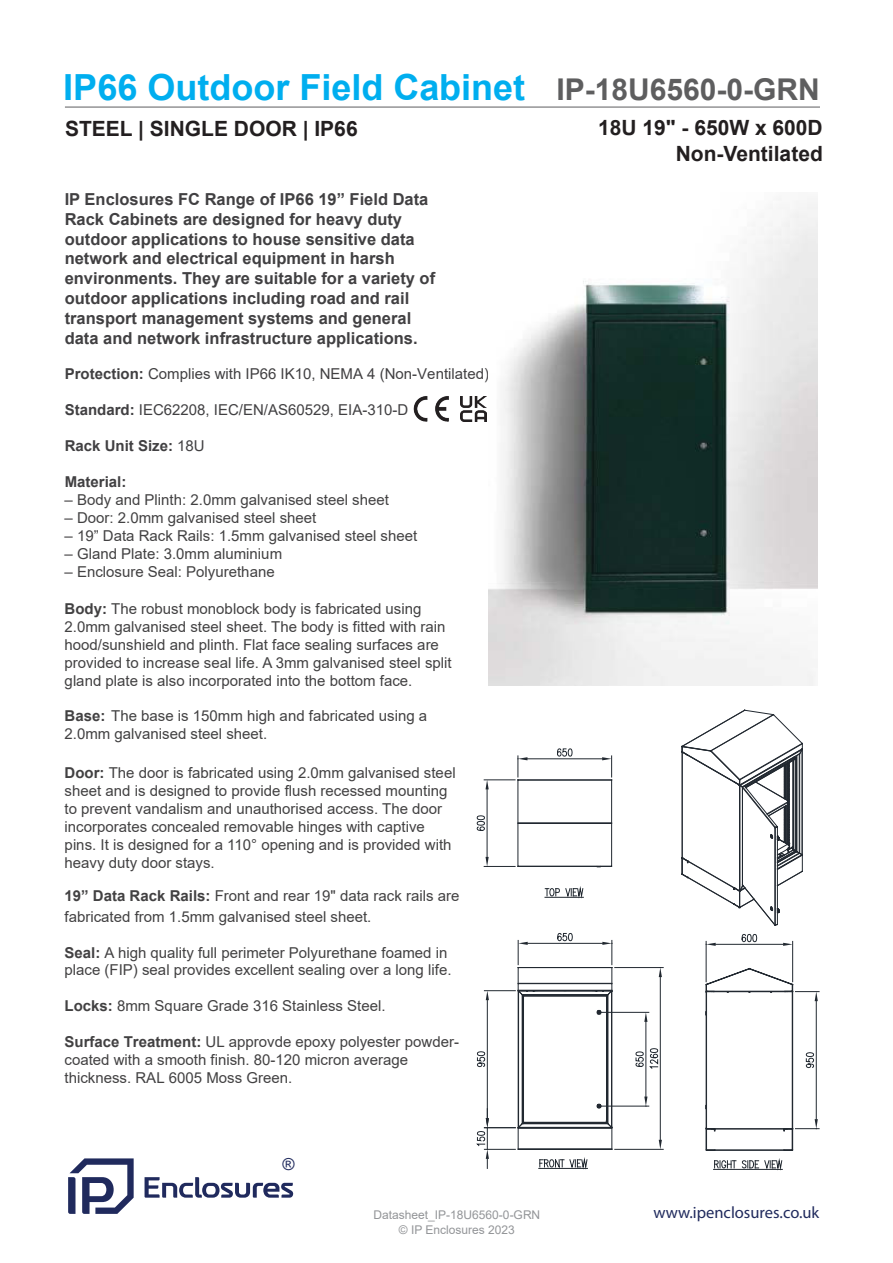
<style>
.page{position:relative;width:893px;height:1263px;background:#fff}
.page>*{position:absolute;margin:0;border:0;box-sizing:border-box;transform-origin:0 0}
.t1{font:700 36px "Arial";color:#00aeef}
.t2{font:700 21px/26.2px "Arial";color:#231f20;text-align:right}
.t3{font:700 16.5px/19.8px "Arial";color:#414042}
.t4{font:16.5px "Myriad Pro";color:#202a5d}
.t5{font:16.5px "Arial";color:#202a5d}
.t6{font:15px/18px "Arial";color:#424142}
.t7{font:15px "Arial";color:#414042}
.t8{font:700 15px "Arial";color:#414042}
.t9{font:12px "Arial";color:#939598}
.s1{font-size:30px;color:#5e5e5f}
.s2{font-weight:700}
.s3{font-weight:400}
</style>
<div class="page">
<svg style="left:145px;top:1177px;width:148px;height:21px"></svg>
<svg style="left:68px;top:1158px;width:66px;height:56px"></svg>
<img style="left:413px;top:396px;width:36px;height:26px">
<img style="left:460px;top:396px;width:26px;height:26px">
<hr style="left:539px;top:1168px;width:48px;height:1px;background:#212830">
<svg style="left:540px;top:1159px;width:24px;height:8px"></svg>
<svg style="left:570px;top:1159px;width:17px;height:9px"></svg>
<hr style="left:545px;top:897px;width:38px;height:1px;background:#212830">
<svg style="left:545px;top:888px;width:14px;height:8px"></svg>
<svg style="left:566px;top:888px;width:17px;height:9px"></svg>
<hr style="left:714px;top:1169px;width:68px;height:1px;background:#212830">
<svg style="left:714px;top:1160px;width:22px;height:8px"></svg>
<svg style="left:742px;top:1160px;width:17px;height:9px"></svg>
<svg style="left:765px;top:1160px;width:17px;height:9px"></svg>
<div style="left:518px;top:967px;width:94px;height:16px;border:1px solid #212830"></div>
<div style="left:518px;top:983px;width:94px;height:1px;border:1px solid #212830"></div>
<div style="left:518px;top:823px;width:94px;height:43px;border:1px solid #212830"></div>
<div style="left:518px;top:780px;width:94px;height:1px;border:1px solid #212830"></div>
<div style="left:518px;top:866px;width:94px;height:1px;border:1px solid #212830"></div>
<hr style="left:602px;top:1012px;width:47px;height:1px;background:#212830">
<hr style="left:602px;top:1106px;width:47px;height:1px;background:#212830">
<hr style="left:646px;top:1022px;width:1px;height:74px;background:#212830">
<svg style="left:644px;top:1012px;width:3px;height:10px"></svg>
<svg style="left:635px;top:1051px;width:9px;height:16px"></svg>
<svg style="left:644px;top:1096px;width:3px;height:11px"></svg>
<hr style="left:615px;top:1149px;width:48px;height:1px;background:#212830">
<hr style="left:615px;top:967px;width:48px;height:1px;background:#212830">
<hr style="left:660px;top:977px;width:1px;height:163px;background:#212830">
<svg style="left:659px;top:1140px;width:3px;height:9px"></svg>
<svg style="left:650px;top:1048px;width:8px;height:21px"></svg>
<svg style="left:659px;top:967px;width:3px;height:10px"></svg>
<hr style="left:528px;top:943px;width:74px;height:1px;background:#212830">
<svg style="left:557px;top:933px;width:16px;height:8px"></svg>
<svg style="left:518px;top:940px;width:10px;height:28px"></svg>
<svg style="left:602px;top:940px;width:11px;height:43px"></svg>
<hr style="left:484px;top:1149px;width:31px;height:1px;background:#212830">
<hr style="left:484px;top:990px;width:31px;height:1px;background:#212830">
<hr style="left:484px;top:1127px;width:31px;height:1px;background:#212830">
<hr style="left:487px;top:1000px;width:1px;height:118px;background:#212830">
<svg style="left:486px;top:991px;width:3px;height:9px"></svg>
<svg style="left:477px;top:1051px;width:8px;height:16px"></svg>
<svg style="left:518px;top:990px;width:95px;height:160px"></svg>
<svg style="left:477px;top:1109px;width:12px;height:59px"></svg>
<hr style="left:792px;top:941px;width:1px;height:41px;background:#212830">
<hr style="left:706px;top:941px;width:1px;height:41px;background:#212830">
<hr style="left:716px;top:944px;width:67px;height:1px;background:#212830">
<svg style="left:783px;top:943px;width:10px;height:3px"></svg>
<svg style="left:741px;top:934px;width:16px;height:8px"></svg>
<svg style="left:706px;top:943px;width:10px;height:3px"></svg>
<svg style="left:706px;top:968px;width:113px;height:183px"></svg>
<hr style="left:527px;top:758px;width:75px;height:1px;background:#212830">
<svg style="left:557px;top:748px;width:16px;height:9px"></svg>
<svg style="left:602px;top:756px;width:11px;height:25px"></svg>
<hr style="left:484px;top:780px;width:31px;height:1px;background:#212830">
<hr style="left:484px;top:866px;width:31px;height:1px;background:#212830">
<hr style="left:487px;top:789px;width:1px;height:68px;background:#212830">
<svg style="left:485px;top:780px;width:4px;height:9px"></svg>
<svg style="left:476px;top:815px;width:9px;height:16px"></svg>
<svg style="left:518px;top:756px;width:9px;height:25px"></svg>
<svg style="left:485px;top:857px;width:4px;height:9px"></svg>
<svg style="left:682px;top:710px;width:121px;height:216px"></svg>
<img style="left:488px;top:202px;width:330px;height:483px">
<h1 class="t1" style="left:63px;top:74px;width:758px">IP66 Outdoor Field Cabinet <span class="s1">IP-18U6560-0-GRN</span></h1>
<h2 class="t2" style="left:65px;top:117px;width:294px">STEEL | SINGLE DOOR | IP66</h2>
<h2 class="t2" style="left:598px;top:116px;width:226px">18U 19" - 650W x 600D<br>Non-Ventilated</h2>
<p class="t3" style="left:65px;top:191px;width:372px">IP Enclosures FC Range of IP66 19” Field Data Rack Cabinets are designed for heavy duty outdoor applications to house sensitive data network and electrical equipment in harsh environments. They are suitable for a variety of outdoor applications including road and rail transport management systems and general data and network infrastructure applications.</p>
<p class="t7" style="left:65px;top:368px;width:426px"><span class="s2">Protection:</span> Complies with IP66 IK10, NEMA 4 (Non-Ventilated)</p>
<p class="t7" style="left:65px;top:404px;width:345px"><span class="s2">Standard:</span> IEC62208, IEC/EN/AS60529, EIA-310-D</p>
<p class="t8" style="left:65px;top:440px;width:142px">Rack Unit Size: <span class="s3">18U</span></p>
<p class="t8" style="left:65px;top:476px;width:63px">Material:</p>
<p class="t6" style="left:65px;top:493px;width:326px">– Body and Plinth: 2.0mm galvanised steel sheet</p>
<p class="t6" style="left:65px;top:511px;width:253px">– Door: 2.0mm galvanised steel sheet</p>
<p class="t6" style="left:65px;top:529px;width:354px">– 19” Data Rack Rails: 1.5mm galvanised steel sheet</p>
<p class="t6" style="left:65px;top:547px;width:219px">– Gland Plate: 3.0mm aluminium</p>
<p class="t6" style="left:65px;top:565px;width:212px">– Enclosure Seal: Polyurethane</p>
<p class="t6" style="left:65px;top:601px;width:389px"><span class="s2">Body:</span> The robust monoblock body is fabricated using 2.0mm galvanised steel sheet. The body is fitted with rain hood/sunshield and plinth. Flat face sealing surfaces are provided to increase seal life. A 3mm galvanised steel split gland plate is also incorporated into the bottom face.</p>
<p class="t6" style="left:65px;top:708px;width:364px"><span class="s2">Base:</span> The base is 150mm high and fabricated using a<br>2.0mm galvanised steel sheet.</p>
<p class="t6" style="left:65px;top:765px;width:393px"><span class="s2">Door:</span> The door is fabricated using 2.0mm galvanised steel sheet and is designed to provide flush recessed mounting to prevent vandalism and unauthorised access. The door incorporates concealed removable hinges with captive pins. It is designed for a 110° opening and is provided with heavy duty door stays.</p>
<p class="t6" style="left:65px;top:887px;width:396px;line-height:20.4px"><span class="s2">19” Data Rack Rails:</span> Front and rear 19" data rack rails are fabricated from 1.5mm galvanised steel sheet.</p>
<p class="t6" style="left:65px;top:944px;width:388px"><span class="s2">Seal:</span> A high quality full perimeter Polyurethane foamed in place (FIP) seal provides excellent sealing over a long life.</p>
<p class="t6" style="left:65px;top:998px;width:322px"><span class="s2">Locks:</span> 8mm Square Grade 316 Stainless Steel.</p>
<p class="t6" style="left:65px;top:1034px;width:396px"><span class="s2">Surface Treatment:</span> UL approvde epoxy polyester powder&shy;coated with a smooth finish. 80-120 micron average thickness. RAL 6005 Moss Green.</p>
<p class="t5" style="left:283px;top:1158px;width:14px">®</p>
<p class="t9" style="left:374px;top:1210px;width:168px">Datasheet_IP-18U6560-0-GRN</p>
<p class="t4" style="left:653px;top:1207px;width:167px">www.ipenclosures.co.uk</p>
<p class="t9" style="left:399px;top:1225px;width:117px">© IP Enclosures 2023</p>
</div>
